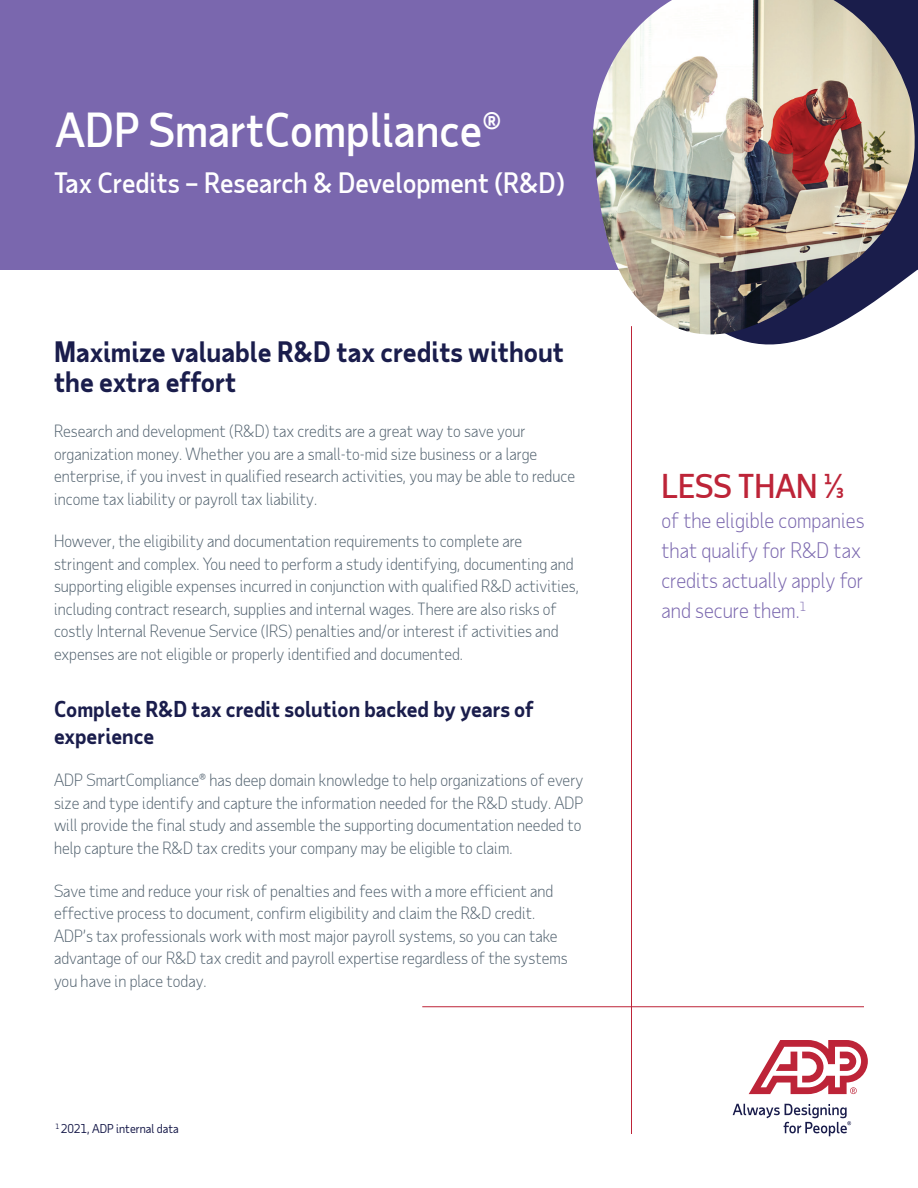
<style>
.page{position:relative;width:918px;height:1188px;background:#fff}
.page>*{position:absolute;margin:0;border:0;box-sizing:border-box;transform-origin:0 0}
.t1{font:500 45px "Taub Sans";color:#fff}
.t2{font:500 31.5px "Taub Sans";color:#bd2438}
.t3{font:700 27px/30px "Taub Sans";color:#1a1d4c}
.t4{font:500 27px "Taub Sans";color:#fff}
.t5{font:300 21px/30px "Taub Sans";color:#7a67ae}
.t6{font:700 21px/27px "Taub Sans";color:#1a1d4c}
.t7{font:300 16.5px/22.5px "Taub Sans";color:#52626f}
.t8{font:12px "Taub Sans";color:#1a1d4c}
</style>
<div class="page">
<div style="left:0;top:0;width:918px;height:270px;background:#7a67ae"></div>
<svg style="left:749px;top:1040px;width:119px;height:54px"></svg>
<svg style="left:733px;top:1104px;width:118px;height:32px"></svg>
<hr style="left:631px;top:326px;width:1px;height:808px;background:#bd2438">
<hr style="left:422px;top:1006px;width:442px;height:1px;background:#bd2438">
<svg style="left:760px;top:0;width:158px;height:345px"></svg>
<img style="left:592px;top:0;width:323px;height:344px">
<h1 class="t1" style="left:55px;top:101px;width:448px">ADP SmartCompliance®</h1>
<h3 class="t4" style="left:54px;top:165px;width:512px">Tax Credits – Research &amp; Development (R&amp;D)</h3>
<h3 class="t3" style="left:54px;top:336px;width:512px">Maximize valuable R&amp;D tax credits without the extra effort</h3>
<p class="t7" style="left:54px;top:419px;width:523px">Research and development (R&amp;D) tax credits are a great way to save your organization money. Whether you are a small-to-mid size business or a large enterprise, if you invest in qualified research activities, you may be able to reduce income tax liability or payroll tax liability.</p>
<p class="t7" style="left:54px;top:530px;width:526px">However, the eligibility and documentation requirements to complete are stringent and complex. You need to perform a study identifying, documenting and supporting eligible expenses incurred in conjunction with qualified R&amp;D activities, including contract research, supplies and internal wages. There are also risks of costly Internal Revenue Service (IRS) penalties and/or interest if activities and expenses are not eligible or properly identified and documented.</p>
<p class="t6" style="left:54px;top:695px;width:481px">Complete R&amp;D tax credit solution backed by years of experience</p>
<p class="t7" style="left:54px;top:769px;width:531px;text-align:justify">ADP SmartCompliance® has deep domain knowledge to help organizations of every size and type identify and capture the information needed for the R&amp;D study. ADP will provide the final study and assemble the supporting documentation needed to help capture the R&amp;D tax credits your company may be eligible to claim.</p>
<p class="t7" style="left:54px;top:879px;width:515px">Save time and reduce your risk of penalties and fees with a more efficient and effective process to document, confirm eligibility and claim the R&amp;D credit.<br>ADP’s tax professionals work with most major payroll systems, so you can take advantage of our R&amp;D tax credit and payroll expertise regardless of the systems you have in place today.</p>
<p class="t8" style="left:56px;top:1120px;width:125px"><sup>1</sup> 2021, ADP internal data</p>
<h2 class="t2" style="left:662px;top:466px;width:184px">LESS THAN ⅓</h2>
<p class="t5" style="left:661px;top:505px;width:205px">of the eligible companies that qualify for R&amp;D tax credits actually apply for and secure them.<sup>1</sup></p>
</div>
